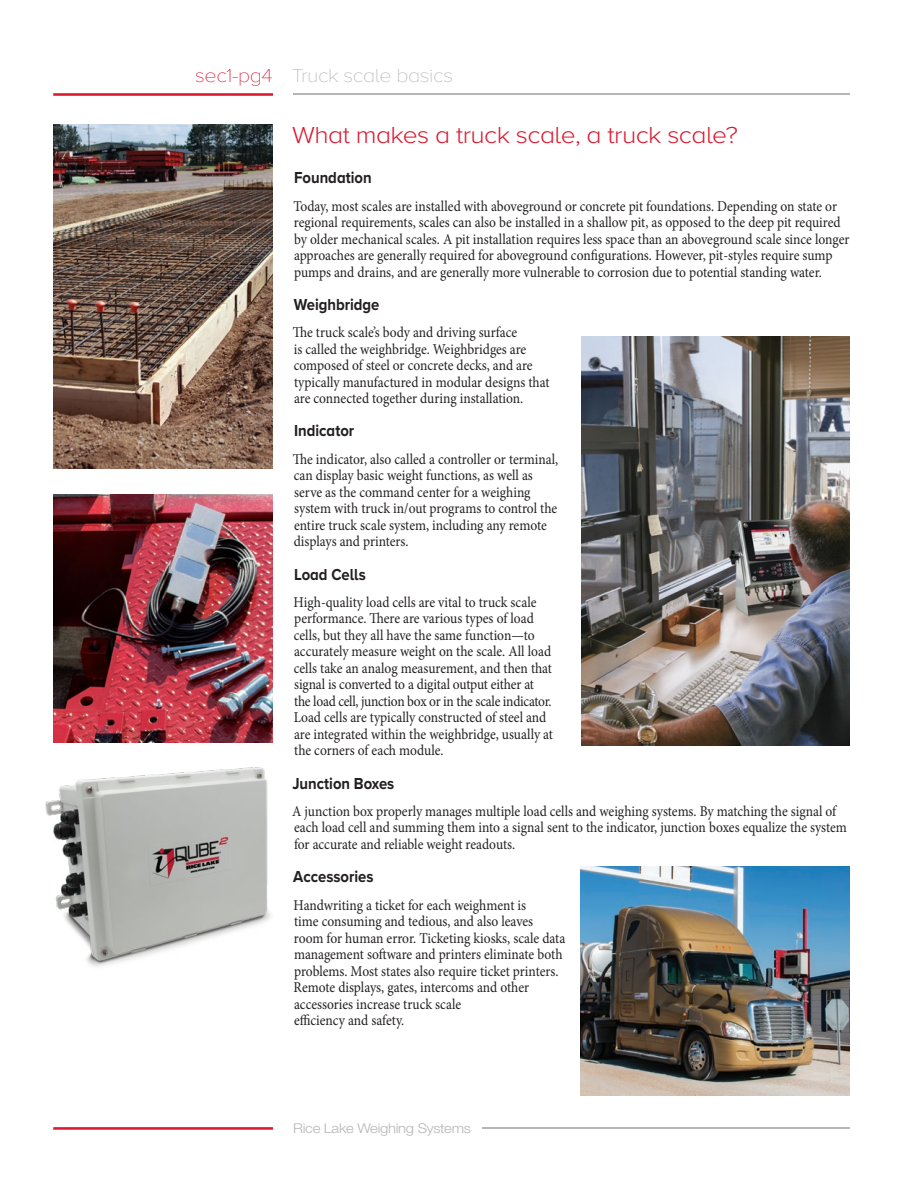
<style>
.page{position:relative;width:918px;height:1188px;background:#fff}
.page>*{position:absolute;margin:0;border:0;box-sizing:border-box;transform-origin:0 0}
.Chapter_Sections{font:300 24px "Proxima Nova A";letter-spacing:-.02em;color:#dc1a32;scale:1.1 1}
.t1{font:100 19.5px "Proxima Nova A";letter-spacing:-.02em;color:#b7b6b6;scale:1.1 1}
.Chapter_Sections_SubHead{font:700 16.5px "Proxima Nova A";color:#231f20;scale:.9 1}
.Chapter_Sections_Body{font:15px/16.5px "Minion Pro";color:#231f20;scale:.9 1}
.t2{font:300 13.5px "Helvetica Neue LT Std";letter-spacing:-.02em;color:#b7b6b6;scale:1.1 1}
.s1{color:#dc1a32}
</style>
<div class="page">
<hr style="left:483px;top:1128px;width:367px;height:1px;background:#b7b6b6">
<div style="left:53px;top:1127px;width:220px;height:3px;background:#dc1a32;border:2px solid #dc1a32"></div>
<hr style="left:293px;top:94px;width:557px;height:1px;background:#b7b6b6">
<div style="left:53px;top:93px;width:220px;height:3px;background:#dc1a32;border:2px solid #dc1a32"></div>
<img style="left:53px;top:494px;width:219px;height:245px">
<img style="left:582px;top:337px;width:268px;height:408px">
<img style="left:581px;top:866px;width:269px;height:230px">
<img style="left:53px;top:124px;width:219px;height:345px">
<img style="left:45px;top:739px;width:228px;height:228px">
<h2 class="t1" style="left:195px;top:61px;width:236px"><span class="s1">sec1-pg4</span> Truck scale basics</h2>
<p class="Chapter_Sections" style="left:292px;top:117px;width:407px">What makes a truck scale, a truck scale?</p>
<p class="Chapter_Sections_SubHead" style="left:294px;top:165px;width:88px">Foundation</p>
<p class="Chapter_Sections_Body" style="left:293px;top:198px;width:619px">Today, most scales are installed with aboveground or concrete pit foundations. Depending on state or regional requirements, scales can also be installed in a shallow pit, as opposed to the deep pit required by older mechanical scales. A pit installation requires less space than an aboveground scale since longer approaches are generally required for aboveground configurations. However, pit-styles require sump pumps and drains, and are generally more vulnerable to corrosion due to potential standing water.</p>
<p class="Chapter_Sections_SubHead" style="left:294px;top:292px;width:97px">Weighbridge</p>
<p class="Chapter_Sections_Body" style="left:293px;top:324px;width:287px">The truck scale’s body and driving surface<br>is called the weighbridge. Weighbridges are composed of steel or concrete decks, and are typically manufactured in modular designs that are connected together during installation.</p>
<p class="Chapter_Sections_SubHead" style="left:294px;top:419px;width:68px">Indicator</p>
<p class="Chapter_Sections_Body" style="left:293px;top:451px;width:297px">The indicator, also called a controller or terminal, can display basic weight functions, as well as serve as the command center for a weighing system with truck in/out programs to control the entire truck scale system, including any remote displays and printers.</p>
<p class="Chapter_Sections_SubHead" style="left:294px;top:562px;width:81px">Load Cells</p>
<p class="Chapter_Sections_Body" style="left:294px;top:594px;width:290px">High-quality load cells are vital to truck scale performance. There are various types of load cells, but they all have the same function—to accurately measure weight on the scale. All load cells take an analog measurement, and then that signal is converted to a digital output either at the load cell, junction box or in the scale indicator.<br>Load cells are typically constructed of steel and are integrated within the weighbridge, usually at the corners of each module.</p>
<p class="Chapter_Sections_SubHead" style="left:292px;top:771px;width:115px">Junction Boxes</p>
<p class="Chapter_Sections_Body" style="left:292px;top:803px;width:618px">A junction box properly manages multiple load cells and weighing systems. By matching the signal of each load cell and summing them into a signal sent to the indicator, junction boxes equalize the system for accurate and reliable weight readouts.</p>
<p class="Chapter_Sections_SubHead" style="left:293px;top:864px;width:91px">Accessories</p>
<p class="Chapter_Sections_Body" style="left:294px;top:897px;width:303px">Handwriting a ticket for each weighment is<br>time consuming and tedious, and also leaves room for human error. Ticketing kiosks, scale data management software and printers eliminate both problems. Most states also require ticket printers.<br>Remote displays, gates, intercoms and other accessories increase truck scale<br>efficiency and safety.</p>
<p class="t2" style="left:293px;top:1120px;width:163px">Rice Lake Weighing Systems</p>
</div>
